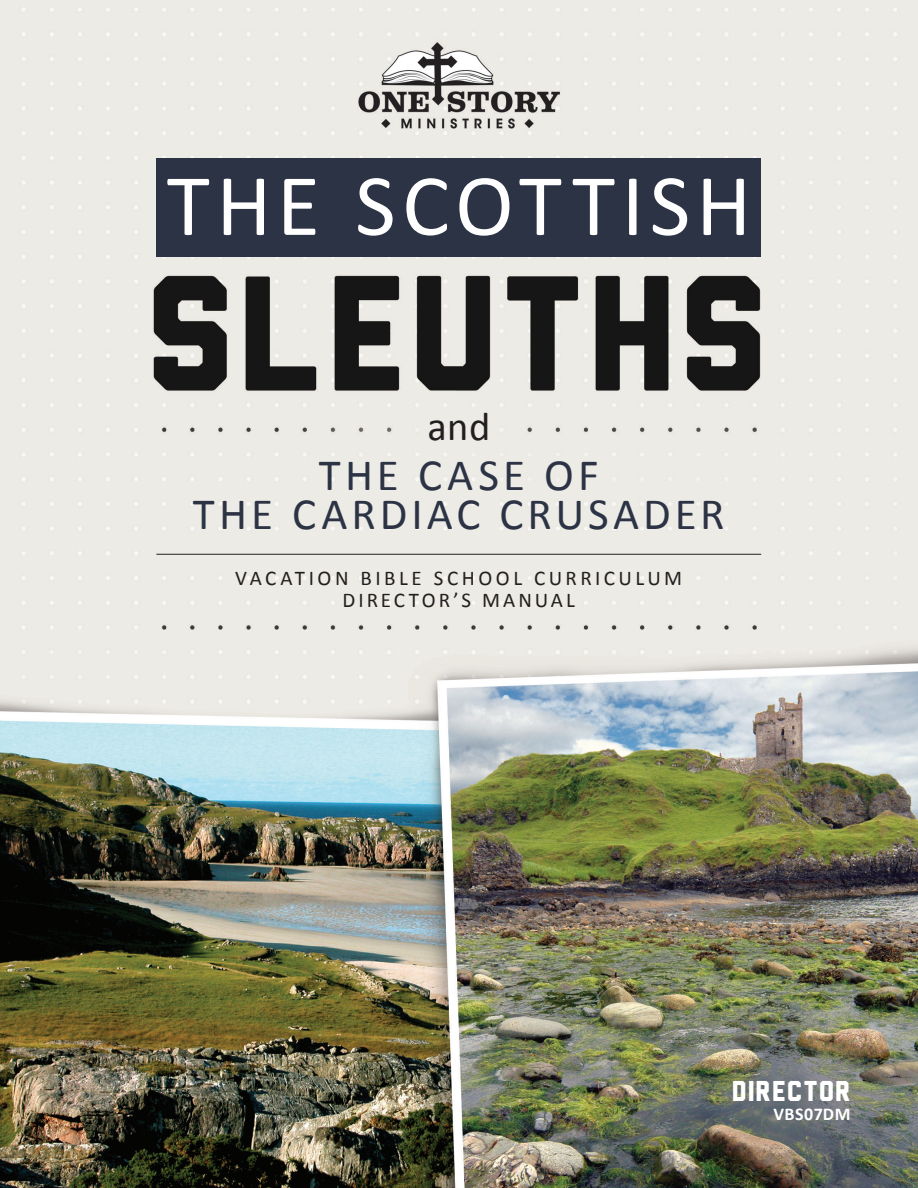
<style>
.page{position:relative;width:918px;height:1188px;background:#fff}
.page>*{position:absolute;margin:0;border:0;box-sizing:border-box;transform-origin:0 0}
.t1{font:88.5px "Calibri";letter-spacing:.065em;color:#fff}
.t2{font:45px "Calibri";letter-spacing:.09em;color:#2c3345}
.t3{font:40.5px "Calibri";color:#231f20}
.t4{font:28.5px "Liberator";letter-spacing:.02em;color:#fff}
.t5{font:21px "Calibri";letter-spacing:.16em;color:#231f20}
.t6{font:700 18px "Calibri";letter-spacing:.025em;color:#fff}
</style>
<div class="page">
<img style="left:0;top:0;width:918px;height:1188px">
<hr style="left:156px;top:554px;width:605px;height:1px;background:#231f20">
<div style="left:156px;top:158px;width:605px;height:98px;background:#2c3345"></div>
<p class="t1" style="left:167px;top:151px;width:586px">THE SCOTTISH</p>
<p class="t3" style="left:427px;top:401px;width:65px">and</p>
<p class="t2" style="left:319px;top:447px;width:281px">THE CASE OF</p>
<p class="t2" style="left:193px;top:486px;width:533px">THE CARDIAC CRUSADER</p>
<p class="t5" style="left:235px;top:565px;width:448px">VACATION BIBLE SCHOOL CURRICULUM</p>
<p class="t5" style="left:343px;top:587px;width:234px">DIRECTOR’S MANUAL</p>
<p class="t4" style="left:732px;top:1081px;width:120px">DIRECTOR</p>
<p class="t6" style="left:774px;top:1103px;width:78px">VBS07DM</p>
</div>
